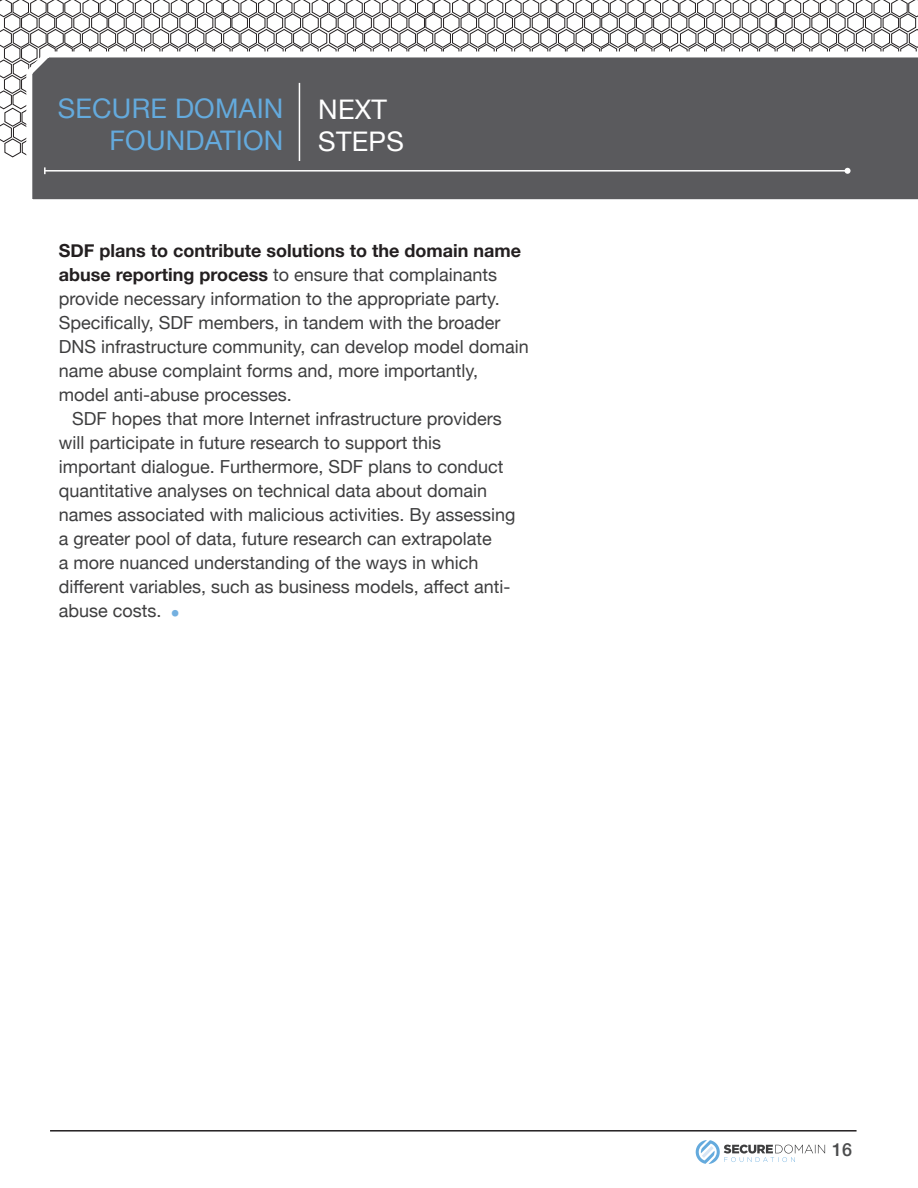
<style>
.page{position:relative;width:918px;height:1188px;background:#fff}
.page>*{position:absolute;margin:0;border:0;box-sizing:border-box;transform-origin:0 0}
.t1{font:27px/32.4px "Helvetica Neue";letter-spacing:.01em;color:#64aadd;text-align:right}
.t2{font:27px "Helvetica Neue";letter-spacing:.01em;color:#fff}
.t3{font:18px/24px "Helvetica Neue";color:#3e3e3f}
.t4{font:500 18px "Helvetica Neue";color:#4b4c4d}
.s1{font-weight:700;color:#231f20}
.s2{font-size:30px;color:#74b0e0}
</style>
<div class="page">
<svg style="left:696px;top:1140px;width:129px;height:24px"></svg>
<svg style="left:0;top:0;width:918px;height:157px"></svg>
<svg style="left:23px;top:46px;width:895px;height:154px;background:#676769"></svg>
<hr style="left:45px;top:170px;width:803px;height:2px;background:#fff">
<svg style="left:44px;top:167px;width:2px;height:7px"></svg>
<svg style="left:845px;top:168px;width:6px;height:6px"></svg>
<hr style="left:299px;top:83px;width:1px;height:78px;background:#fff">
<hr style="left:50px;top:1130px;width:807px;height:2px;background:#231f20">
<p class="t1" style="left:58px;top:94px;width:227px">SECURE DOMAIN<br>FOUNDATION</p>
<p class="t2" style="left:318px;top:90px;width:70px">NEXT</p>
<p class="t2" style="left:318px;top:122px;width:87px">STEPS</p>
<p class="t3" style="left:59px;top:240px;width:472px"><span class="s1">SDF plans to contribute solutions to the domain name abuse reporting process</span> to ensure that complainants provide necessary information to the appropriate party.<br>Specifically, SDF members, in tandem with the broader DNS infrastructure community, can develop model domain name abuse complaint forms and, more importantly, model anti-abuse processes.</p>
<p class="t3" style="left:59px;top:408px;width:458px;text-indent:14px">SDF hopes that more Internet infrastructure providers will participate in future research to support this important dialogue. Furthermore, SDF plans to conduct quantitative analyses on technical data about domain names associated with malicious activities. By assessing a greater pool of data, future research can extrapolate<br>a more nuanced understanding of the ways in which different variables, such as business models, affect anti&shy;abuse costs. <span class="s2">•</span></p>
<p class="t4" style="left:832px;top:1135px;width:22px">16</p>
</div>
